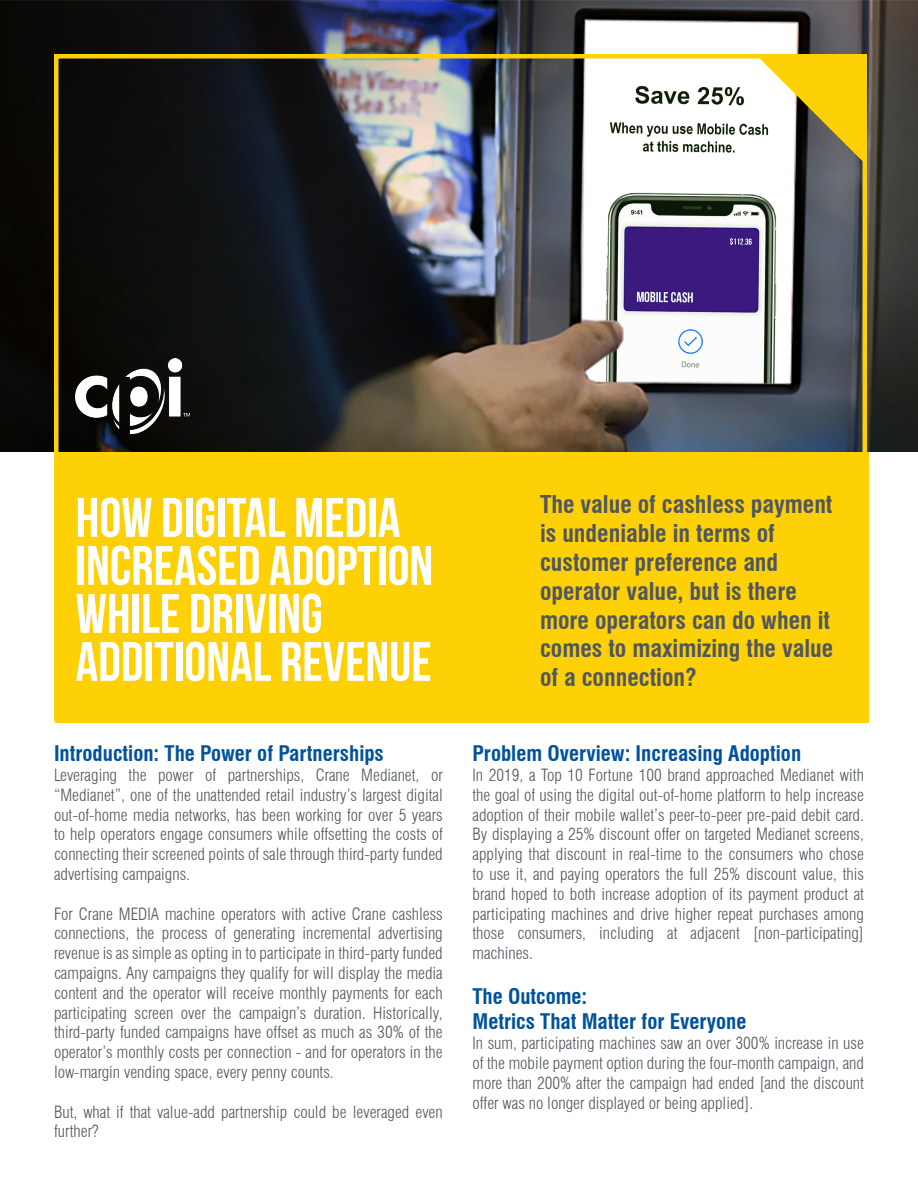
<style>
.page{position:relative;width:918px;height:1188px;background:#fff}
.page>*{position:absolute;margin:0;border:0;box-sizing:border-box;transform-origin:0 0}
.t1{font:700 55.5px/48px "Bebas Neue";color:#fff}
.t2{font:700 condensed 24px/28.8px "Swiss 721 BT";color:#50575e}
.t3{font:700 condensed 21px "Swiss 721 BT";color:#01529b}
.t4{font:300 condensed 16.5px/19.8px "Swiss 721 BT";color:#50575e;text-align:justify}
</style>
<div class="page">
<div style="left:55px;top:441px;width:813px;height:281px;background:#fed006"></div>
<img style="left:0;top:0;width:918px;height:452px">
<div style="left:54px;top:54px;width:813px;height:667px;border:4px solid #fed006"></div>
<img style="left:76px;top:359px;width:113px;height:76px">
<svg style="left:757px;top:55px;width:110px;height:111px"></svg>
<p class="t1" style="left:76px;top:493px;width:359px">HOW DIGITAL MEDIA<br>INCREASED ADOPTION<br>WHILE DRIVING<br>ADDITIONAL REVENUE</p>
<p class="t3" style="left:54px;top:741px;width:331px">Introduction: The Power of Partnerships</p>
<p class="t4" style="left:54px;top:765px;width:390px">Leveraging the power of partnerships, Crane Medianet, or “Medianet”, one of the unattended retail industry’s largest digital out-of-home media networks, has been working for over 5 years to help operators engage consumers while offsetting the costs of connecting their screened points of sale through third-party funded advertising campaigns.</p>
<p class="t4" style="left:54px;top:904px;width:390px">For Crane MEDIA machine operators with active Crane cashless connections, the process of generating incremental advertising revenue is as simple as opting in to participate in third-party funded campaigns. Any campaigns they qualify for will display the media content and the operator will receive monthly payments for each participating screen over the campaign’s duration. Historically, third-party funded campaigns have offset as much as 30% of the operator’s monthly costs per connection - and for operators in the low-margin vending space, every penny counts.</p>
<p class="t4" style="left:54px;top:1102px;width:390px">But, what if that value-add partnership could be leveraged even further?</p>
<p class="t2" style="left:540px;top:490px;width:295px">The value of cashless payment is undeniable in terms of customer preference and operator value, but is there more operators can do when it comes to maximizing the value of a connection?</p>
<p class="t3" style="left:472px;top:741px;width:330px">Problem Overview: Increasing Adoption</p>
<p class="t4" style="left:472px;top:765px;width:393px">In 2019, a Top 10 Fortune 100 brand approached Medianet with the goal of using the digital out-of-home platform to help increase adoption of their mobile wallet’s peer-to-peer pre-paid debit card.<br>By displaying a 25% discount offer on targeted Medianet screens, applying that discount in real-time to the consumers who chose to use it, and paying operators the full 25% discount value, this brand hoped to both increase adoption of its payment product at participating machines and drive higher repeat purchases among those consumers, including at adjacent [non-participating] machines.</p>
<p class="t3" style="left:472px;top:984px;width:116px">The Outcome:</p>
<p class="t3" style="left:472px;top:1009px;width:275px">Metrics That Matter for Everyone</p>
<p class="t4" style="left:472px;top:1033px;width:393px">In sum, participating machines saw an over 300% increase in use of the mobile payment option during the four-month campaign, and more than 200% after the campaign had ended [and the discount offer was no longer displayed or being applied].</p>
</div>
